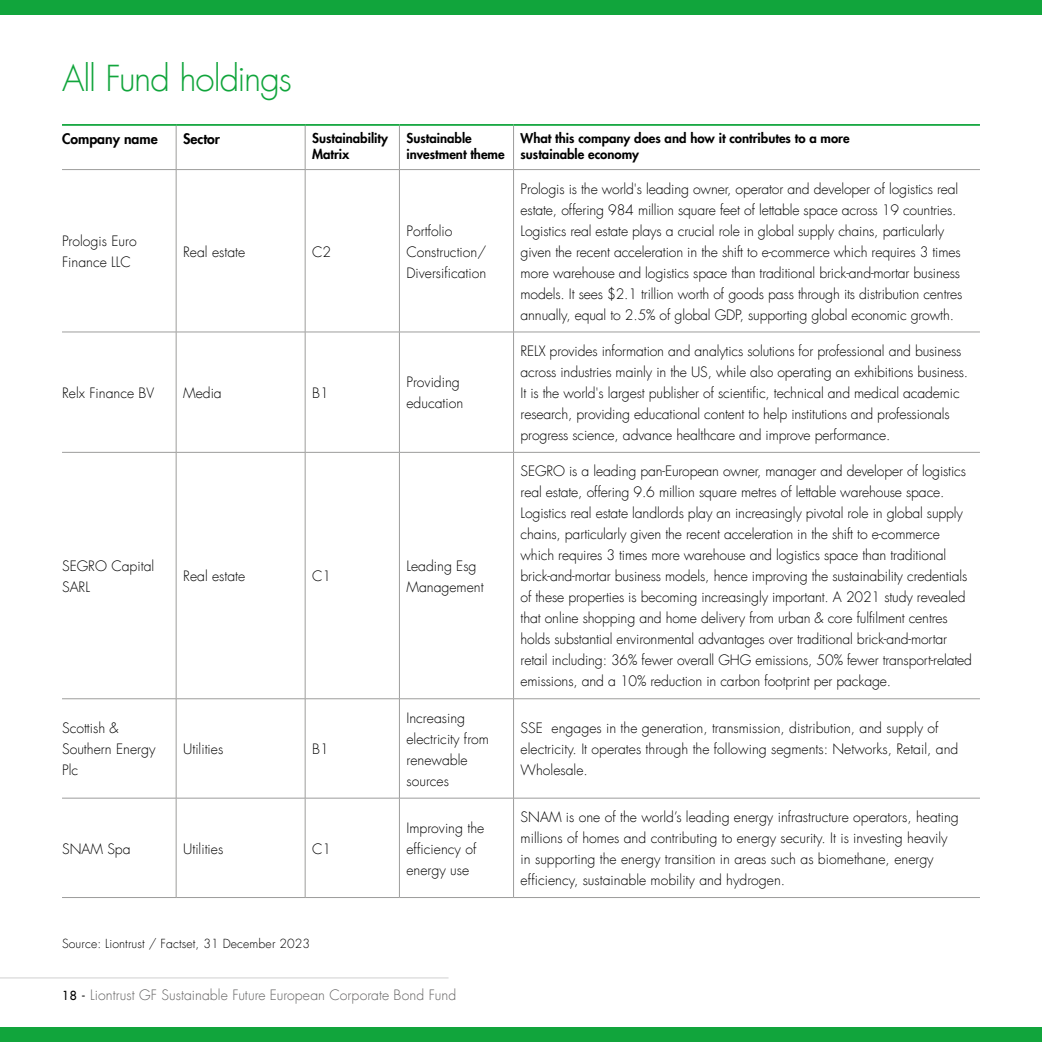
<style>
.page{position:relative;width:1042px;height:1042px;background:#fff}
.page>*{position:absolute;margin:0;border:0;box-sizing:border-box;transform-origin:0 0}
.t1{font:300 35px "Futura LT";letter-spacing:-.035em;color:#11a53c}
.t2{font:300 14px/21px "Futura LT";letter-spacing:-.01em;color:#000}
.t3{font:300 14px "Futura LT";letter-spacing:.005em;color:#646363}
.t4{font:800 14px "Futura LT";color:#000}
.t5{font:800 13.12px/15.8px "Futura LT";color:#000}
.t6{font:300 12.25px "Futura LT";letter-spacing:.01em;color:#000}
.s1{font-weight:400;font-size:12.25px;color:#000}
</style>
<div class="page">
<hr style="left:176px;top:126px;width:1px;height:43px;background:#9d9d9c">
<hr style="left:305px;top:126px;width:1px;height:43px;background:#9d9d9c">
<hr style="left:399px;top:126px;width:1px;height:43px;background:#9d9d9c">
<hr style="left:62px;top:169px;width:114px;height:1px;background:#9d9d9c">
<hr style="left:176px;top:170px;width:1px;height:162px;background:#9d9d9c">
<hr style="left:305px;top:170px;width:1px;height:162px;background:#9d9d9c">
<hr style="left:399px;top:170px;width:1px;height:162px;background:#9d9d9c">
<hr style="left:62px;top:332px;width:114px;height:1px;background:#9d9d9c">
<hr style="left:176px;top:332px;width:1px;height:120px;background:#9d9d9c">
<hr style="left:305px;top:332px;width:1px;height:120px;background:#9d9d9c">
<hr style="left:399px;top:332px;width:1px;height:120px;background:#9d9d9c">
<hr style="left:62px;top:452px;width:114px;height:1px;background:#9d9d9c">
<hr style="left:176px;top:452px;width:1px;height:246px;background:#9d9d9c">
<hr style="left:305px;top:452px;width:1px;height:246px;background:#9d9d9c">
<hr style="left:399px;top:452px;width:1px;height:246px;background:#9d9d9c">
<hr style="left:62px;top:698px;width:114px;height:1px;background:#9d9d9c">
<hr style="left:176px;top:699px;width:1px;height:99px;background:#9d9d9c">
<hr style="left:305px;top:699px;width:1px;height:99px;background:#9d9d9c">
<hr style="left:399px;top:699px;width:1px;height:99px;background:#9d9d9c">
<hr style="left:62px;top:798px;width:114px;height:1px;background:#9d9d9c">
<hr style="left:176px;top:798px;width:1px;height:99px;background:#9d9d9c">
<hr style="left:305px;top:798px;width:1px;height:99px;background:#9d9d9c">
<hr style="left:399px;top:798px;width:1px;height:99px;background:#9d9d9c">
<hr style="left:62px;top:897px;width:114px;height:1px;background:#9d9d9c">
<hr style="left:62px;top:124px;width:114px;height:2px;background:#11a53c">
<hr style="left:176px;top:124px;width:129px;height:2px;background:#11a53c">
<hr style="left:305px;top:124px;width:94px;height:2px;background:#11a53c">
<hr style="left:399px;top:124px;width:114px;height:2px;background:#11a53c">
<hr style="left:513px;top:124px;width:467px;height:2px;background:#11a53c">
<hr style="left:176px;top:169px;width:129px;height:1px;background:#9d9d9c">
<hr style="left:305px;top:169px;width:94px;height:1px;background:#9d9d9c">
<hr style="left:399px;top:169px;width:114px;height:1px;background:#9d9d9c">
<hr style="left:513px;top:169px;width:467px;height:1px;background:#9d9d9c">
<hr style="left:176px;top:332px;width:129px;height:1px;background:#9d9d9c">
<hr style="left:305px;top:332px;width:94px;height:1px;background:#9d9d9c">
<hr style="left:399px;top:332px;width:114px;height:1px;background:#9d9d9c">
<hr style="left:513px;top:332px;width:467px;height:1px;background:#9d9d9c">
<hr style="left:176px;top:452px;width:129px;height:1px;background:#9d9d9c">
<hr style="left:305px;top:452px;width:94px;height:1px;background:#9d9d9c">
<hr style="left:399px;top:452px;width:114px;height:1px;background:#9d9d9c">
<hr style="left:513px;top:452px;width:467px;height:1px;background:#9d9d9c">
<hr style="left:176px;top:698px;width:129px;height:1px;background:#9d9d9c">
<hr style="left:305px;top:698px;width:94px;height:1px;background:#9d9d9c">
<hr style="left:399px;top:698px;width:114px;height:1px;background:#9d9d9c">
<hr style="left:513px;top:698px;width:467px;height:1px;background:#9d9d9c">
<hr style="left:176px;top:798px;width:129px;height:1px;background:#9d9d9c">
<hr style="left:305px;top:798px;width:94px;height:1px;background:#9d9d9c">
<hr style="left:399px;top:798px;width:114px;height:1px;background:#9d9d9c">
<hr style="left:513px;top:798px;width:467px;height:1px;background:#9d9d9c">
<hr style="left:176px;top:897px;width:129px;height:1px;background:#9d9d9c">
<hr style="left:305px;top:897px;width:94px;height:1px;background:#9d9d9c">
<hr style="left:399px;top:897px;width:114px;height:1px;background:#9d9d9c">
<hr style="left:513px;top:897px;width:467px;height:1px;background:#9d9d9c">
<hr style="left:513px;top:170px;width:1px;height:162px;background:#9d9d9c">
<hr style="left:513px;top:332px;width:1px;height:120px;background:#9d9d9c">
<hr style="left:513px;top:452px;width:1px;height:246px;background:#9d9d9c">
<hr style="left:513px;top:699px;width:1px;height:99px;background:#9d9d9c">
<hr style="left:513px;top:798px;width:1px;height:99px;background:#9d9d9c">
<hr style="left:513px;top:126px;width:1px;height:43px;background:#9d9d9c">
<div style="left:0;top:0;width:1042px;height:15px;background:#11a53c"></div>
<div style="left:0;top:1027px;width:1042px;height:15px;background:#11a53c"></div>
<hr style="left:0;top:977px;width:448px;height:1px;background:#d0d0d0">
<h1 class="t1" style="left:62px;top:57px;width:231px">All Fund holdings</h1>
<p class="t4" style="left:62px;top:129px;width:97px">Company name</p>
<p class="t4" style="left:183px;top:129px;width:38px">Sector</p>
<p class="t5" style="left:312px;top:130px;width:77px">Sustainability<br>Matrix</p>
<p class="t5" style="left:406px;top:130px;width:100px">Sustainable investment theme</p>
<p class="t5" style="left:520px;top:130px;width:331px">What this company does and how it contributes to a more sustainable economy</p>
<p class="t2" style="left:62px;top:231px;width:76px">Prologis Euro<br>Finance LLC</p>
<p class="t2" style="left:183px;top:241px;width:64px">Real estate</p>
<p class="t2" style="left:312px;top:241px;width:21px">C2</p>
<p class="t2" style="left:406px;top:220px;width:81px">Portfolio<br>Construction/<br>Diversification</p>
<p class="t2" style="left:62px;top:383px;width:94px">Relx Finance BV</p>
<p class="t2" style="left:183px;top:383px;width:40px">Media</p>
<p class="t2" style="left:312px;top:383px;width:18px">B1</p>
<p class="t2" style="left:406px;top:372px;width:58px">Providing education</p>
<p class="t2" style="left:62px;top:556px;width:94px">SEGRO Capital<br>SARL</p>
<p class="t2" style="left:183px;top:566px;width:64px">Real estate</p>
<p class="t2" style="left:312px;top:566px;width:21px">C1</p>
<p class="t2" style="left:406px;top:556px;width:79px">Leading Esg<br>Management</p>
<p class="t2" style="left:520px;top:178px;width:443px">Prologis is the world's leading owner, operator and developer of logistics real estate, offering 984 million square feet of lettable space across 19 countries.<br>Logistics real estate plays a crucial role in global supply chains, particularly given the recent acceleration in the shift to e-commerce which requires 3 times more warehouse and logistics space than traditional brick-and-mortar business models. It sees $2.1 trillion worth of goods pass through its distribution centres annually, equal to 2.5% of global GDP, supporting global economic growth.</p>
<p class="t2" style="left:520px;top:341px;width:449px">RELX provides information and analytics solutions for professional and business across industries mainly in the US, while also operating an exhibitions business.<br>It is the world's largest publisher of scientific, technical and medical academic research, providing educational content to help institutions and professionals progress science, advance healthcare and improve performance.</p>
<p class="t2" style="left:520px;top:461px;width:453px">SEGRO is a leading pan-European owner, manager and developer of logistics real estate, offering 9.6 million square metres of lettable warehouse space.<br>Logistics real estate landlords play an increasingly pivotal role in global supply chains, particularly given the recent acceleration in the shift to e-commerce which requires 3 times more warehouse and logistics space than traditional brick-and-mortar business models, hence improving the sustainability credentials of these properties is becoming increasingly important. A 2021 study revealed that online shopping and home delivery from urban &amp; core fulfilment centres holds substantial environmental advantages over traditional brick-and-mortar retail including: 36% fewer overall GHG emissions, 50% fewer transport-related emissions, and a 10% reduction in carbon footprint per package.</p>
<p class="t2" style="left:62px;top:718px;width:95px">Scottish &amp;<br>Southern Energy<br>Plc</p>
<p class="t2" style="left:183px;top:739px;width:42px">Utilities</p>
<p class="t2" style="left:312px;top:739px;width:18px">B1</p>
<p class="t2" style="left:62px;top:838px;width:70px">SNAM Spa</p>
<p class="t2" style="left:183px;top:838px;width:42px">Utilities</p>
<p class="t2" style="left:312px;top:838px;width:21px">C1</p>
<p class="t6" style="left:62px;top:936px;width:250px">Source: Liontrust / Factset, 31 December 2023</p>
<p class="t2" style="left:406px;top:707px;width:84px">Increasing electricity from renewable sources</p>
<p class="t2" style="left:520px;top:718px;width:439px">SSE engages in the generation, transmission, distribution, and supply of electricity. It operates through the following segments: Networks, Retail, and<br>Wholesale.</p>
<p class="t2" style="left:406px;top:817px;width:79px">Improving the efficiency of energy use</p>
<p class="t2" style="left:520px;top:807px;width:440px">SNAM is one of the world’s leading energy infrastructure operators, heating millions of homes and contributing to energy security. It is investing heavily in supporting the energy transition in areas such as biomethane, energy efficiency, sustainable mobility and hydrogen.</p>
<p class="t3" style="left:62px;top:986px;width:396px"><span class="s1">18 -</span> Liontrust GF Sustainable Future European Corporate Bond Fund</p>
</div>
